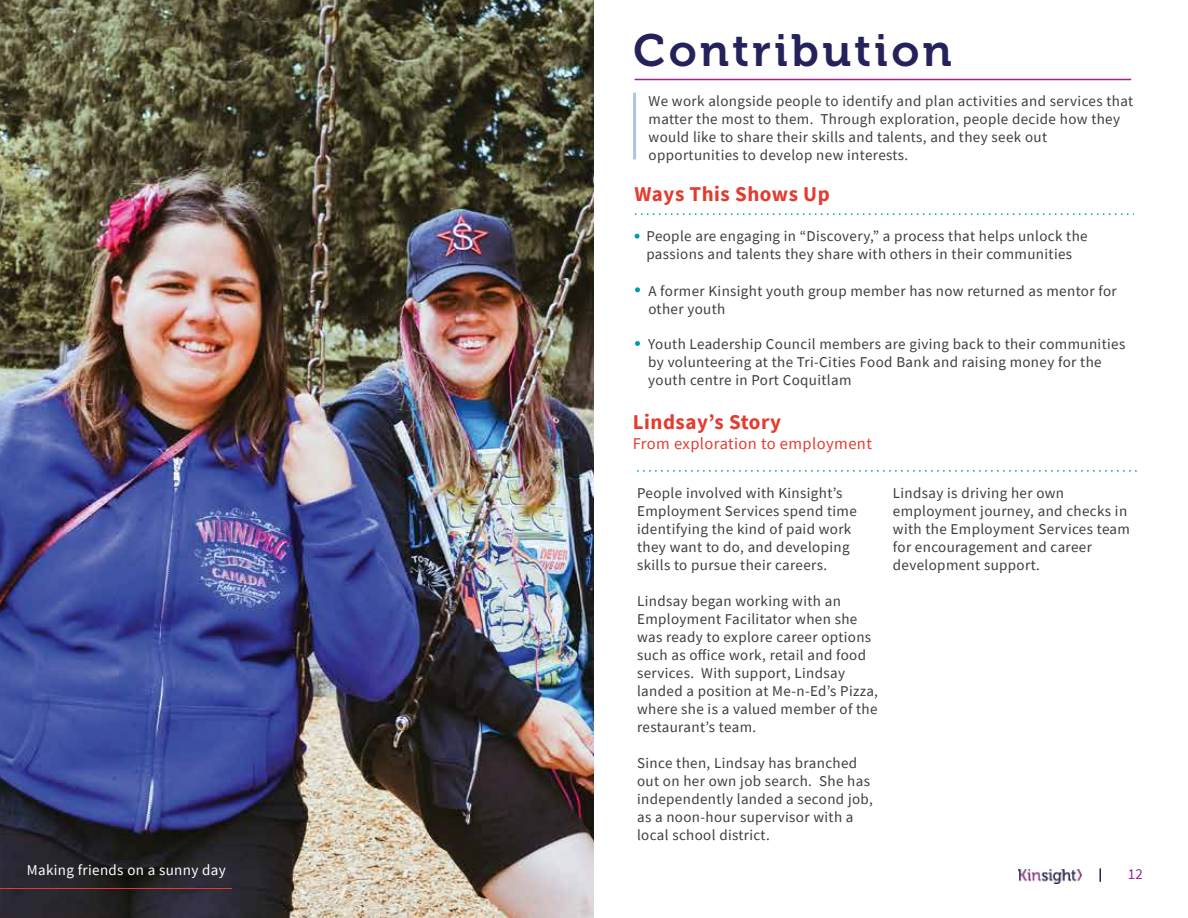
<style>
.page{position:relative;width:1188px;height:918px;background:#fff}
.page>*{position:absolute;margin:0;border:0;box-sizing:border-box;transform-origin:0 0}
.t1{font:45px "Museo 700";letter-spacing:.075em;color:#25215b}
.t2{font:700 21px "Source Sans Pro";letter-spacing:.025em;color:#e23c30}
.t3{font:16.5px "Source Sans Pro";letter-spacing:.025em;color:#e23c30}
.t4{font:15px/18px "Source Sans Pro";letter-spacing:.025em;color:#3d3d3d}
.t5{font:15px "Source Sans Pro";letter-spacing:.025em;color:#fff}
.t6{font:15px "Source Sans Pro";color:#9f2488}
</style>
<div class="page">
<hr style="left:635px;top:79px;width:496px;height:1px;background:#9e2488">
<svg style="left:635px;top:234px;width:5px;height:5px"></svg>
<svg style="left:635px;top:287px;width:5px;height:5px"></svg>
<svg style="left:635px;top:341px;width:5px;height:5px"></svg>
<svg style="left:637px;top:470px;width:500px;height:2px"></svg>
<svg style="left:635px;top:213px;width:499px;height:2px"></svg>
<img style="left:1019px;top:870px;width:63px;height:14px">
<svg style="left:1099px;top:868px;width:2px;height:14px"></svg>
<img style="left:0;top:0;width:594px;height:918px">
<hr style="left:0;top:888px;width:232px;height:1px;background:#e23c30">
<hr style="left:633px;top:93px;width:3px;height:67px;background:#a9c5e8">
<h1 class="t1" style="left:633px;top:25px;width:320px">Contribution</h1>
<p class="t4" style="left:649px;top:92px;width:486px">We work alongside people to identify and plan activities and services that matter the most to them. Through exploration, people decide how they would like to share their skills and talents, and they seek out opportunities to develop new interests.</p>
<h2 class="t2" style="left:635px;top:180px;width:197px">Ways This Shows Up</h2>
<p class="t4" style="left:647px;top:227px;width:443px">People are engaging in “Discovery,” a process that helps unlock the passions and talents they share with others in their communities</p>
<p class="t4" style="left:648px;top:281px;width:470px">A former Kinsight youth group member has now returned as mentor for other youth</p>
<p class="t4" style="left:648px;top:334px;width:479px">Youth Leadership Council members are giving back to their communities by volunteering at the Tri-Cities Food Bank and raising money for the youth centre in Port Coquitlam</p>
<h2 class="t2" style="left:633px;top:409px;width:150px">Lindsay’s Story</h2>
<p class="t3" style="left:633px;top:433px;width:241px">From exploration to employment</p>
<p class="t4" style="left:637px;top:484px;width:221px">People involved with Kinsight’s<br>Employment Services spend time identifying the kind of paid work they want to do, and developing skills to pursue their careers.</p>
<p class="t4" style="left:637px;top:592px;width:242px">Lindsay began working with an<br>Employment Facilitator when she was ready to explore career options such as office work, retail and food services. With support, Lindsay landed a position at Me-n-Ed’s Pizza, where she is a valued member of the restaurant’s team.</p>
<p class="t4" style="left:637px;top:754px;width:237px">Since then, Lindsay has branched out on her own job search. She has independently landed a second job, as a noon-hour supervisor with a local school district.</p>
<p class="t4" style="left:893px;top:484px;width:239px">Lindsay is driving her own employment journey, and checks in with the Employment Services team for encouragement and career development support.</p>
<p class="t5" style="left:27px;top:861px;width:201px">Making friends on a sunny day</p>
<p class="t6" style="left:1128px;top:865px;width:17px">12</p>
</div>
